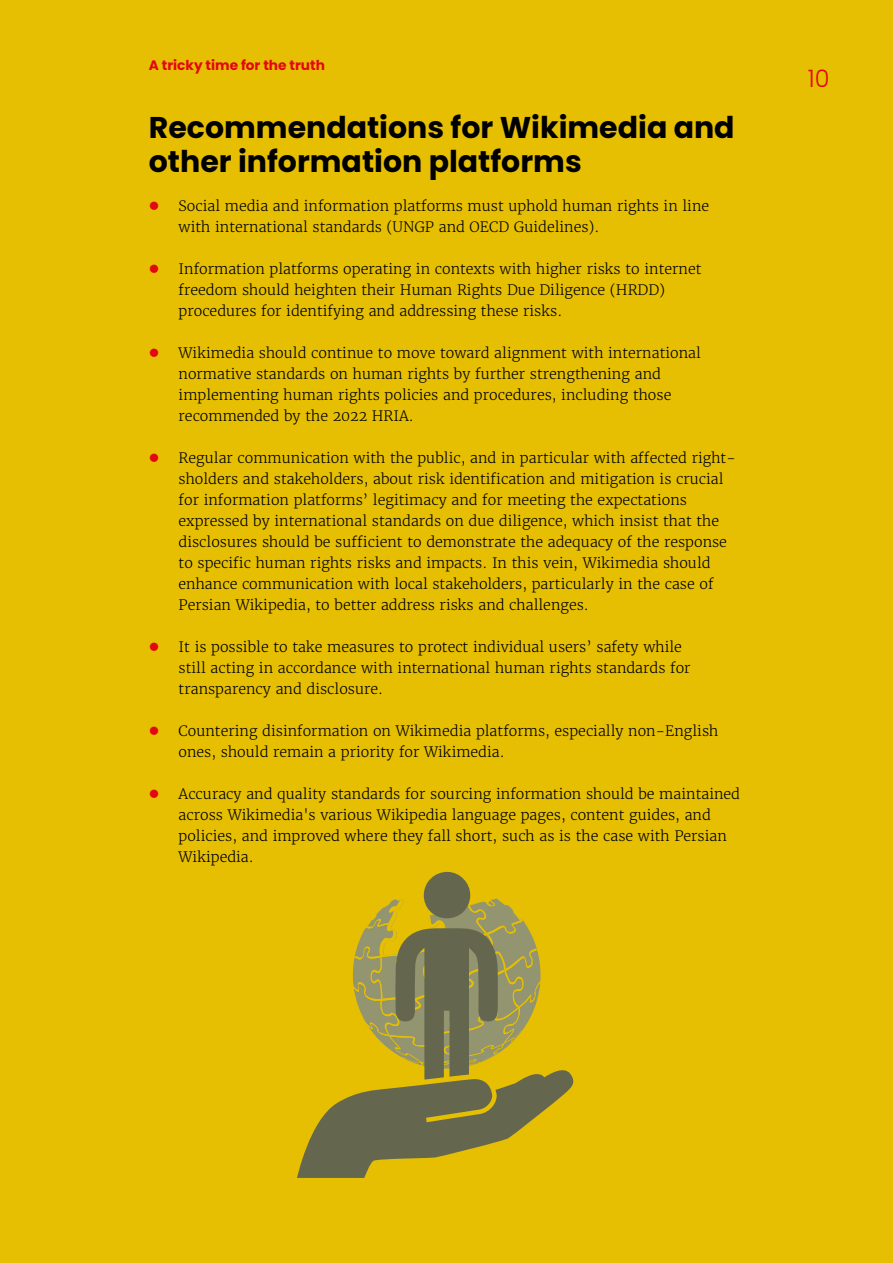
<style>
.page{position:relative;width:893px;height:1263px;background:#e6bf03}
.page>*{position:absolute;margin:0;border:0;box-sizing:border-box;transform-origin:0 0}
.SOMO_Box_kop{font:700 30px/34.5px "Poppins";color:#000}
.t1{font:300 24px "Poppins";color:#e30613}
.t2{font:300 14.25px/21px "Merriweather";color:#000}
.t3{font:700 13.65px "Poppins";color:#e30613}
.s1{color:#e30613}
</style>
<div class="page">
<svg style="left:297px;top:872px;width:277px;height:306px"></svg>
<p class="t3" style="left:149px;top:57px;width:178px">A tricky time for the truth</p>
<p class="SOMO_Box_kop" style="left:149px;top:110px;width:587px">Recommendations for Wikimedia and other information platforms</p>
<p class="t2" style="left:179px;top:196px;width:532px;text-indent:-30px"><span class="s1">●</span> Social media and information platforms must uphold human rights in line with international standards (UNGP and OECD Guidelines).</p>
<p class="t2" style="left:179px;top:259px;width:524px;text-indent:-30px"><span class="s1">●</span> Information platforms operating in contexts with higher risks to internet freedom should heighten their Human Rights Due Diligence (HRDD) procedures for identifying and addressing these risks.</p>
<p class="t2" style="left:179px;top:343px;width:524px;text-indent:-30px"><span class="s1">●</span> Wikimedia should continue to move toward alignment with international normative standards on human rights by further strengthening and implementing human rights policies and procedures, including those recommended by the 2022 HRIA.</p>
<p class="t2" style="left:179px;top:448px;width:559px;text-indent:-30px"><span class="s1">●</span> Regular communication with the public, and in particular with affected right&shy;sholders and stakeholders, about risk identification and mitigation is crucial for information platforms’ legitimacy and for meeting the expectations expressed by international standards on due diligence, which insist that the disclosures should be sufficient to demonstrate the adequacy of the response to specific human rights risks and impacts. In this vein, Wikimedia should enhance communication with local stakeholders, particularly in the case of Persian Wikipedia, to better address risks and challenges.</p>
<p class="t2" style="left:179px;top:637px;width:514px;text-indent:-30px"><span class="s1">●</span> It is possible to take measures to protect individual users’ safety while still acting in accordance with international human rights standards for transparency and disclosure.</p>
<p class="t2" style="left:179px;top:721px;width:541px;text-indent:-30px"><span class="s1">●</span> Countering disinformation on Wikimedia platforms, especially non-English ones, should remain a priority for Wikimedia.</p>
<p class="t2" style="left:179px;top:784px;width:563px;text-indent:-30px"><span class="s1">●</span> Accuracy and quality standards for sourcing information should be maintained across Wikimedia's various Wikipedia language pages, content guides, and policies, and improved where they fall short, such as is the case with Persian Wikipedia.</p>
<h2 class="t1" style="left:808px;top:65px;width:23px">10</h2>
</div>
